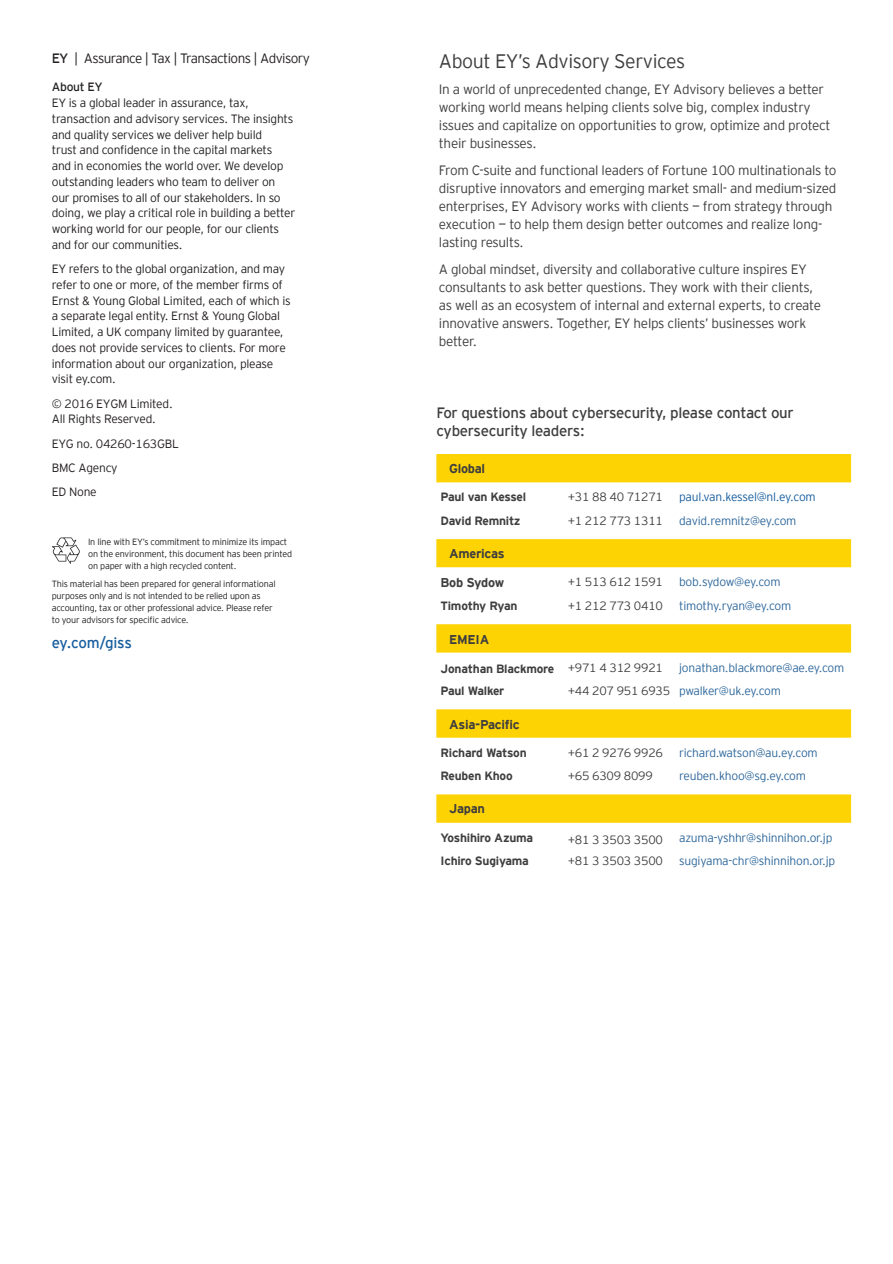
<style>
.page{position:relative;width:893px;height:1264px;background:#fff}
.page>*{position:absolute;margin:0;border:0;box-sizing:border-box;transform-origin:0 0}
.t1{font:300 19.5px "EY Interstate";letter-spacing:-.02em;color:#3e3e3f}
.t2{font:15px/18px "EY Interstate";letter-spacing:-.02em;color:#3e3e3f}
.Website__Cover{font:15px "EY Interstate";letter-spacing:-.02em;color:#175d9e}
.t3{font:300 13.5px/18px "EY Interstate";letter-spacing:-.02em;color:#3e3e3f}
.EY_Signature__Cover{font:300 13.5px "EY Interstate";letter-spacing:-.04em;color:#231f20}
.t4{font:700 12.75px "EY Interstate";letter-spacing:-.02em;color:#3e3e3f}
.Copy__Cover{font:300 12px/15.8px "EY Interstate";letter-spacing:-.02em;color:#231f20}
.t5{font:300 12px "EY Interstate";letter-spacing:-.02em;color:#2e679b}
.t6{font:300 12px "EY Interstate";letter-spacing:-.02em;color:#3e3e3f}
.t7{font:700 12px "EY Interstate";letter-spacing:-.02em;color:#3e3e3f}
.t8{font:300 12px "EY Interstate";letter-spacing:-.03em;color:#175d9e}
.Copy_headline__Cover{font:12px "EY Interstate";letter-spacing:-.02em;color:#231f20}
.t9{font:300 9px/12px "EY Interstate";letter-spacing:-.02em;color:#231f20}
.s1{font-weight:400}
</style>
<div class="page">
<svg style="left:52px;top:537px;width:28px;height:27px"></svg>
<svg style="left:436px;top:454px;width:414px;height:368px"></svg>
<svg style="left:436px;top:567px;width:414px;height:29px"></svg>
<p class="EY_Signature__Cover" style="left:52px;top:49px;width:259px"><span class="s1">EY</span> | Assurance | Tax | Transactions | Advisory</p>
<p class="Copy_headline__Cover" style="left:52px;top:78px;width:52px">About EY</p>
<p class="Copy__Cover" style="left:52px;top:94px;width:245px">EY is a global leader in assurance, tax, transaction and advisory services. The insights and quality services we deliver help build<br>trust and confidence in the capital markets<br>and in economies the world over. We develop outstanding leaders who team to deliver on our promises to all of our stakeholders. In so doing, we play a critical role in building a better working world for our people, for our clients and for our communities.</p>
<p class="Copy__Cover" style="left:52px;top:260px;width:240px">EY refers to the global organization, and may refer to one or more, of the member firms of Ernst &amp; Young Global Limited, each of which is a separate legal entity. Ernst &amp; Young Global Limited, a UK company limited by guarantee, does not provide services to clients. For more information about our organization, please visit ey.com.</p>
<p class="Copy__Cover" style="left:52px;top:395px;width:122px">© 2016 EYGM Limited.<br>All Rights Reserved.</p>
<p class="Copy__Cover" style="left:52px;top:435px;width:129px">EYG no. 04260-163GBL</p>
<p class="Copy__Cover" style="left:52px;top:459px;width:67px">BMC Agency</p>
<p class="Copy__Cover" style="left:52px;top:483px;width:46px">ED None</p>
<p class="t9" style="left:88px;top:535px;width:205px">In line with EY’s commitment to minimize its impact on the environment, this document has been printed on paper with a high recycled content.</p>
<p class="t9" style="left:52px;top:577px;width:225px">This material has been prepared for general informational purposes only and is not intended to be relied upon as accounting, tax or other professional advice. Please refer to your advisors for specific advice.</p>
<p class="Website__Cover" style="left:52px;top:632px;width:82px">ey.com/giss</p>
<p class="t1" style="left:438px;top:47px;width:248px">About EY’s Advisory Services</p>
<p class="t3" style="left:438px;top:80px;width:393px">In a world of unprecedented change, EY Advisory believes a better working world means helping clients solve big, complex industry issues and capitalize on opportunities to grow, optimize and protect their businesses.</p>
<p class="t3" style="left:438px;top:160px;width:399px">From C-suite and functional leaders of Fortune 100 multinationals to disruptive innovators and emerging market small- and medium-sized enterprises, EY Advisory works with clients — from strategy through execution — to help them design better outcomes and realize long&shy;lasting results.</p>
<p class="t3" style="left:438px;top:259px;width:383px">A global mindset, diversity and collaborative culture inspires EY consultants to ask better questions. They work with their clients, as well as an ecosystem of internal and external experts, to create innovative answers. Together, EY helps clients’ businesses work better.</p>
<p class="t2" style="left:436px;top:402px;width:359px">For questions about cybersecurity, please contact our cybersecurity leaders:</p>
<p class="t4" style="left:449px;top:459px;width:38px">Global</p>
<p class="t7" style="left:440px;top:488px;width:87px">Paul van Kessel</p>
<p class="t6" style="left:567px;top:488px;width:97px">+31 88 40 71271</p>
<p class="t8" style="left:678px;top:488px;width:138px">paul.van.kessel@nl.ey.com</p>
<p class="t7" style="left:440px;top:511px;width:81px">David Remnitz</p>
<p class="t6" style="left:567px;top:512px;width:97px">+1 212 773 1311</p>
<p class="t5" style="left:678px;top:512px;width:119px">david.remnitz@ey.com</p>
<p class="t4" style="left:449px;top:544px;width:57px">Americas</p>
<p class="t4" style="left:440px;top:573px;width:65px">Bob Sydow</p>
<p class="t6" style="left:567px;top:573px;width:97px">+1 513 612 1591</p>
<p class="t5" style="left:678px;top:573px;width:103px">bob.sydow@ey.com</p>
<p class="t7" style="left:440px;top:597px;width:78px">Timothy Ryan</p>
<p class="t6" style="left:567px;top:597px;width:97px">+1 212 773 0410</p>
<p class="t5" style="left:678px;top:597px;width:114px">timothy.ryan@ey.com</p>
<p class="t4" style="left:449px;top:630px;width:42px">EMEIA</p>
<p class="t7" style="left:440px;top:660px;width:115px">Jonathan Blackmore</p>
<p class="t6" style="left:567px;top:659px;width:97px">+971 4 312 9921</p>
<p class="t5" style="left:678px;top:659px;width:167px">jonathan.blackmore@ae.ey.com</p>
<p class="t7" style="left:440px;top:682px;width:65px">Paul Walker</p>
<p class="t6" style="left:567px;top:682px;width:104px">+44 207 951 6935</p>
<p class="t5" style="left:678px;top:682px;width:103px">pwalker@uk.ey.com</p>
<p class="t4" style="left:449px;top:715px;width:72px">Asia-Pacific</p>
<p class="t7" style="left:440px;top:743px;width:87px">Richard Watson</p>
<p class="t6" style="left:567px;top:744px;width:97px">+61 2 9276 9926</p>
<p class="t5" style="left:678px;top:744px;width:140px">richard.watson@au.ey.com</p>
<p class="t7" style="left:440px;top:767px;width:73px">Reuben Khoo</p>
<p class="t6" style="left:567px;top:767px;width:87px">+65 6309 8099</p>
<p class="t5" style="left:678px;top:767px;width:128px">reuben.khoo@sg.ey.com</p>
<p class="t4" style="left:449px;top:799px;width:37px">Japan</p>
<p class="t7" style="left:440px;top:829px;width:94px">Yoshihiro Azuma</p>
<p class="t6" style="left:567px;top:830px;width:97px">+81 3 3503 3500</p>
<p class="t5" style="left:678px;top:829px;width:155px">azuma-yshhr@shinnihon.or.jp</p>
<p class="t7" style="left:440px;top:852px;width:90px">Ichiro Sugiyama</p>
<p class="t6" style="left:567px;top:852px;width:97px">+81 3 3503 3500</p>
<p class="t5" style="left:678px;top:852px;width:157px">sugiyama-chr@shinnihon.or.jp</p>
</div>
